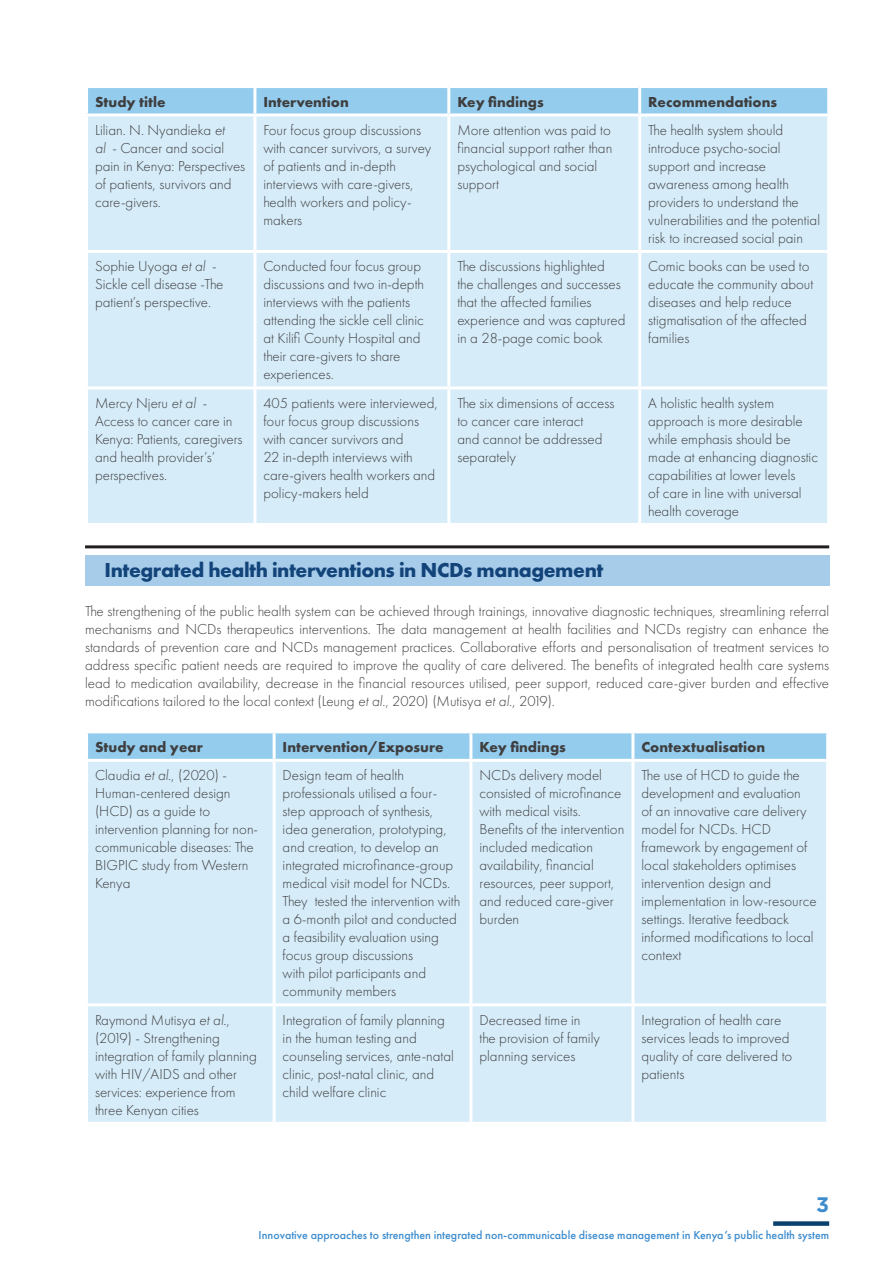
<style>
.page{position:relative;width:893px;height:1263px;background:#fff}
.page>*{position:absolute;margin:0;border:0;box-sizing:border-box;transform-origin:0 0}
.subhead1{font:700 21px "Futura PT";letter-spacing:-.02em;color:#124379}
.t1{font:700 21px "Gotham Pro";color:#3c8cce}
.body_text{font:300 15px/18px "Futura PT";color:#3e3e3f}
.body_text-2{font:700 15px "Futura PT";color:#3e3e3f}
.t2{font:500 12px "Futura PT";color:#3c8cce}
.s1{font-style:italic}
</style>
<div class="page">
<div style="left:773px;top:1221px;width:56px;height:5px;background:#0b416f"></div>
<div style="left:85px;top:555px;width:744px;height:31px;background:#a7ccea"></div>
<hr style="left:85px;top:545px;width:744px;height:3px;background:#231f20">
<div style="left:88px;top:88px;width:739px;height:25px;background:#94ccee"></div>
<div style="left:88px;top:116px;width:739px;height:407px;background:#d6ecf9"></div>
<hr style="left:253px;top:88px;width:3px;height:25px;background:#fff">
<hr style="left:447px;top:88px;width:3px;height:25px;background:#fff">
<hr style="left:638px;top:88px;width:3px;height:25px;background:#fff">
<hr style="left:253px;top:116px;width:3px;height:134px;background:#fff">
<hr style="left:447px;top:116px;width:3px;height:134px;background:#fff">
<hr style="left:638px;top:116px;width:3px;height:134px;background:#fff">
<hr style="left:85px;top:250px;width:170px;height:3px;background:#fff">
<hr style="left:255px;top:250px;width:194px;height:3px;background:#fff">
<hr style="left:253px;top:253px;width:3px;height:133px;background:#fff">
<hr style="left:449px;top:250px;width:191px;height:3px;background:#fff">
<hr style="left:447px;top:253px;width:3px;height:133px;background:#fff">
<hr style="left:640px;top:250px;width:190px;height:3px;background:#fff">
<hr style="left:638px;top:253px;width:3px;height:133px;background:#fff">
<hr style="left:85px;top:386px;width:170px;height:3px;background:#fff">
<hr style="left:255px;top:386px;width:194px;height:3px;background:#fff">
<hr style="left:253px;top:389px;width:3px;height:134px;background:#fff">
<hr style="left:449px;top:386px;width:191px;height:3px;background:#fff">
<hr style="left:447px;top:389px;width:3px;height:134px;background:#fff">
<hr style="left:640px;top:386px;width:190px;height:3px;background:#fff">
<hr style="left:638px;top:389px;width:3px;height:134px;background:#fff">
<svg style="left:88px;top:733px;width:738px;height:26px;background:#96cdee"></svg>
<div style="left:88px;top:762px;width:738px;height:360px;background:#d6ecf9"></div>
<hr style="left:273px;top:733px;width:3px;height:26px;background:#fff">
<hr style="left:469px;top:733px;width:3px;height:26px;background:#fff">
<hr style="left:631px;top:733px;width:3px;height:26px;background:#fff">
<hr style="left:273px;top:762px;width:3px;height:241px;background:#fff">
<hr style="left:469px;top:762px;width:3px;height:241px;background:#fff">
<hr style="left:631px;top:762px;width:3px;height:241px;background:#fff">
<hr style="left:85px;top:1003px;width:189px;height:3px;background:#fff">
<hr style="left:274px;top:1003px;width:197px;height:3px;background:#fff">
<hr style="left:273px;top:1006px;width:3px;height:116px;background:#fff">
<hr style="left:471px;top:1003px;width:162px;height:3px;background:#fff">
<hr style="left:469px;top:1006px;width:3px;height:116px;background:#fff">
<hr style="left:633px;top:1003px;width:196px;height:3px;background:#fff">
<hr style="left:631px;top:1006px;width:3px;height:116px;background:#fff">
<p class="body_text-2" style="left:95px;top:92px;width:72px">Study title</p>
<p class="body_text-2" style="left:263px;top:92px;width:87px">Intervention</p>
<p class="body_text-2" style="left:457px;top:92px;width:88px">Key findings</p>
<p class="body_text-2" style="left:648px;top:92px;width:130px">Recommendations</p>
<p class="body_text" style="left:95px;top:121px;width:152px">Lilian. N. Nyandieka <span class="s1">et<br>al</span> - Cancer and social pain in Kenya: Perspectives of patients, survivors and care-givers.</p>
<p class="body_text" style="left:263px;top:121px;width:169px">Four focus group discussions with cancer survivors, a survey of patients and in-depth interviews with care-givers, health workers and policy&shy;makers</p>
<p class="body_text" style="left:457px;top:121px;width:156px">More attention was paid to financial support rather than psychological and social support</p>
<p class="body_text" style="left:648px;top:121px;width:173px">The health system should introduce psycho-social support and increase awareness among health providers to understand the vulnerabilities and the potential risk to increased social pain</p>
<p class="body_text" style="left:95px;top:258px;width:130px">Sophie Uyoga <span class="s1">et al</span> -<br>Sickle cell disease -The patient’s perspective.</p>
<p class="body_text" style="left:263px;top:258px;width:162px">Conducted four focus group discussions and two in-depth interviews with the patients attending the sickle cell clinic at Kilifi County Hospital and their care-givers to share experiences.</p>
<p class="body_text" style="left:457px;top:258px;width:170px">The discussions highlighted<br>the challenges and successes that the affected families experience and was captured in a 28-page comic book</p>
<p class="body_text" style="left:648px;top:258px;width:167px">Comic books can be used to educate the community about diseases and help reduce stigmatisation of the affected families</p>
<p class="body_text" style="left:95px;top:394px;width:149px">Mercy Njeru <span class="s1">et al</span> -<br>Access to cancer care in<br>Kenya: Patients, caregivers and health provider’s’ perspectives.</p>
<p class="body_text" style="left:263px;top:394px;width:176px">405 patients were interviewed, four focus group discussions with cancer survivors and<br>22 in-depth interviews with care-givers health workers and policy-makers held</p>
<p class="body_text" style="left:457px;top:394px;width:159px">The six dimensions of access to cancer care interact<br>and cannot be addressed separately</p>
<p class="body_text" style="left:648px;top:394px;width:171px">A holistic health system approach is more desirable while emphasis should be made at enhancing diagnostic capabilities at lower levels<br>of care in line with universal health coverage</p>
<p class="subhead1" style="left:105px;top:556px;width:500px">Integrated health interventions in NCDs management</p>
<p class="body_text" style="left:85px;top:602px;width:746px;text-align:justify">The strengthening of the public health system can be achieved through trainings, innovative diagnostic techniques, streamlining referral mechanisms and NCDs therapeutics interventions. The data management at health facilities and NCDs registry can enhance the standards of prevention care and NCDs management practices. Collaborative efforts and personalisation of treatment services to address specific patient needs are required to improve the quality of care delivered. The benefits of integrated health care systems lead to medication availability, decrease in the financial resources utilised, peer support, reduced care-giver burden and effective modifications tailored to the local context (Leung <span class="s1">et al</span>., 2020) (Mutisya <span class="s1">et al</span>., 2019).</p>
<p class="body_text-2" style="left:95px;top:737px;width:109px">Study and year</p>
<p class="body_text-2" style="left:283px;top:737px;width:163px">Intervention/Exposure</p>
<p class="body_text-2" style="left:479px;top:737px;width:88px">Key findings</p>
<p class="body_text-2" style="left:641px;top:737px;width:125px">Contextualisation</p>
<p class="body_text" style="left:95px;top:766px;width:165px">Claudia <span class="s1">et al.</span>, (2020) -<br>Human-centered design (HCD) as a guide to intervention planning for non&shy;communicable diseases: The<br>BIGPIC study from Western<br>Kenya</p>
<p class="body_text" style="left:283px;top:766px;width:179px">Design team of health professionals utilised a four&shy;step approach of synthesis, idea generation, prototyping, and creation, to develop an integrated microfinance-group medical visit model for NCDs.<br>They tested the intervention with a 6-month pilot and conducted a feasibility evaluation using focus group discussions<br>with pilot participants and community members</p>
<p class="body_text" style="left:479px;top:766px;width:146px">NCDs delivery model consisted of microfinance with medical visits.<br>Benefits of the intervention included medication availability, financial resources, peer support, and reduced care-giver burden</p>
<p class="body_text" style="left:641px;top:766px;width:177px">The use of HCD to guide the development and evaluation<br>of an innovative care delivery model for NCDs. HCD framework by engagement of local stakeholders optimises intervention design and implementation in low-resource settings. Iterative feedback informed modifications to local context</p>
<p class="body_text" style="left:95px;top:1011px;width:163px">Raymond Mutisya <span class="s1">et al.</span>, (2019) - Strengthening integration of family planning with HIV/AIDS and other services: experience from three Kenyan cities</p>
<p class="body_text" style="left:283px;top:1011px;width:173px">Integration of family planning in the human testing and counseling services, ante-natal clinic, post-natal clinic, and child welfare clinic</p>
<p class="body_text" style="left:479px;top:1011px;width:122px">Decreased time in the provision of family planning services</p>
<p class="body_text" style="left:641px;top:1011px;width:152px">Integration of health care services leads to improved quality of care delivered to patients</p>
<h1 class="t1" style="left:816px;top:1192px;width:15px">3</h1>
<p class="t2" style="left:259px;top:1228px;width:572px">Innovative approaches to strengthen integrated non-communicable disease management in Kenya’s public health system</p>
</div>
